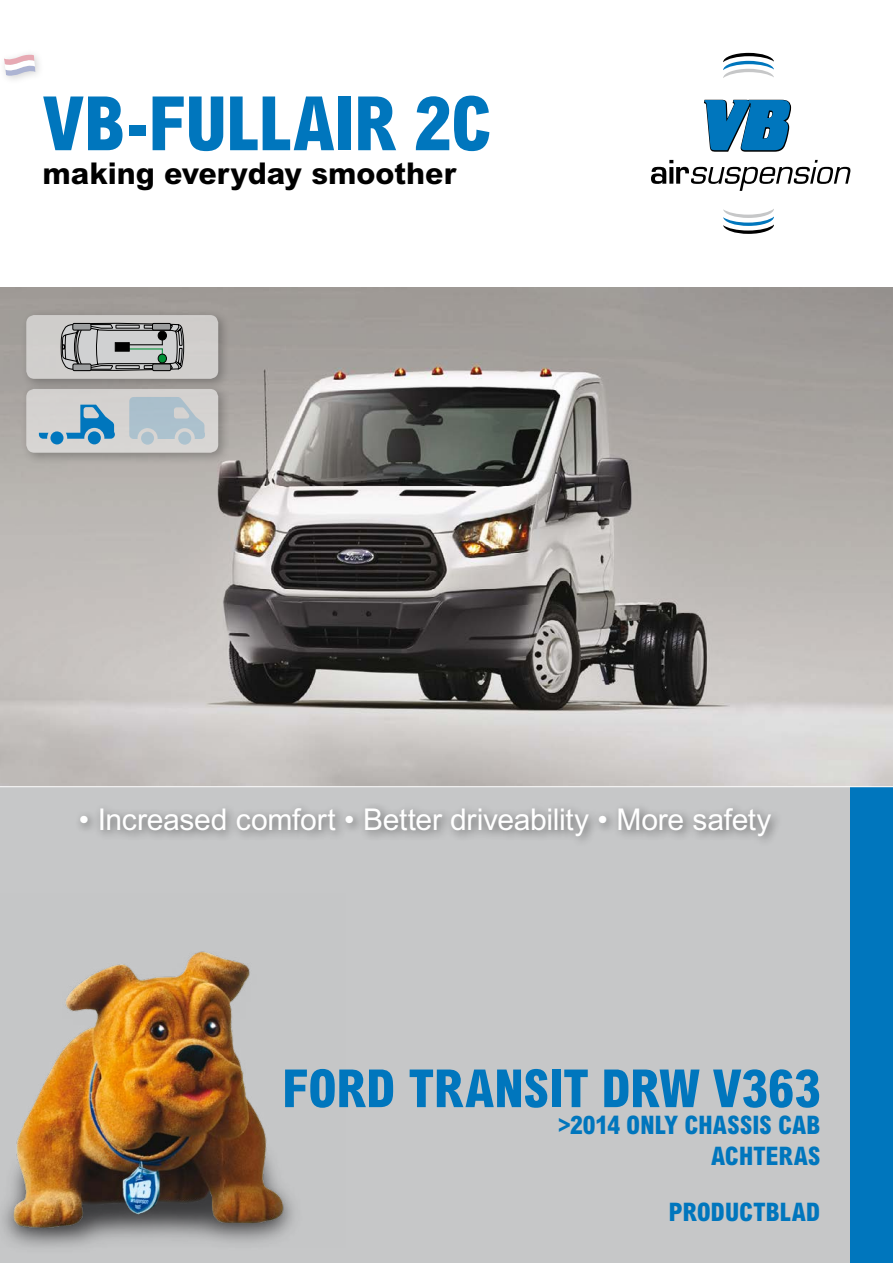
<style>
.page{position:relative;width:893px;height:1263px;background:#fff}
.page>*{position:absolute;margin:0;border:0;box-sizing:border-box;transform-origin:0 0}
.t1{font:800 condensed 75px "Arial MT Std";letter-spacing:-.01em;color:#0076bd}
.t2{font:800 condensed 52.5px "Arial MT Std";letter-spacing:-.005em;color:#0076bd}
.t3{font:30px "Arial MT Std";letter-spacing:-.01em;color:#fff}
.t4{font:800 30px "Arial MT Std";color:#000}
.t5{font:800 condensed 25.5px "Arial MT Std";color:#0076bd}
</style>
<div class="page">
<div style="left:0;top:787px;width:893px;height:476px;background:#c6c7c8"></div>
<div style="left:850px;top:787px;width:43px;height:476px;background:#0076bd"></div>
<img style="left:2px;top:951px;width:292px;height:296px">
<svg style="left:723px;top:53px;width:51px;height:25px"></svg>
<svg style="left:723px;top:209px;width:51px;height:25px"></svg>
<svg style="left:651px;top:160px;width:200px;height:31px"></svg>
<svg style="left:704px;top:99px;width:88px;height:53px"></svg>
<div style="left:75px;top:802px;width:707px;height:45px;background:#000;opacity:.5"></div>
<img style="left:0;top:287px;width:893px;height:499px">
<div style="left:0;top:49px;width:45px;height:36px;background:#000;opacity:.5"></div>
<svg style="left:4px;top:54px;width:31px;height:22px"></svg>
<div style="left:19px;top:308px;width:211px;height:83px;background:#000;opacity:.5"></div>
<div style="left:26px;top:315px;width:192px;height:64px;background:#d0cecc;border-radius:8px"></div>
<svg style="left:61px;top:322px;width:123px;height:50px"></svg>
<hr style="left:129px;top:344px;width:33px;height:1px;background:#000">
<hr style="left:129px;top:348px;width:33px;height:1px;background:#009037">
<div style="left:158px;top:354px;width:8px;height:9px;background:#009037;border-radius:50%"></div>
<div style="left:158px;top:354px;width:9px;height:9px;border:1px solid #000;border-radius:50%"></div>
<div style="left:115px;top:343px;width:14px;height:8px;background:#000"></div>
<div style="left:19px;top:382px;width:211px;height:83px;background:#000;opacity:.5"></div>
<div style="left:26px;top:389px;width:192px;height:64px;background:#d5d3d1;border-radius:8px"></div>
<svg style="left:39px;top:405px;width:76px;height:39px"></svg>
<div style="left:50px;top:431px;width:14px;height:14px;background:#0076bd;border-radius:50%"></div>
<svg style="left:141px;top:432px;width:13px;height:13px"></svg>
<svg style="left:178px;top:432px;width:13px;height:13px"></svg>
<svg style="left:129px;top:397px;width:76px;height:42px"></svg>
<h1 class="t1" style="left:43px;top:78px;width:451px">VB-FULLAIR 2C</h1>
<p class="t4" style="left:43px;top:155px;width:415px">making everyday smoother</p>
<p class="t3" style="left:79px;top:802px;width:694px">• Increased comfort • Better driveability • More safety</p>
<h2 class="t2" style="left:282px;top:1056px;width:540px">FORD TRANSIT DRW V363</h2>
<p class="t5" style="left:558px;top:1109px;width:264px">&gt;2014 ONLY CHASSIS CAB</p>
<p class="t5" style="left:711px;top:1140px;width:111px">ACHTERAS</p>
<p class="t5" style="left:669px;top:1196px;width:153px">PRODUCTBLAD</p>
</div>
